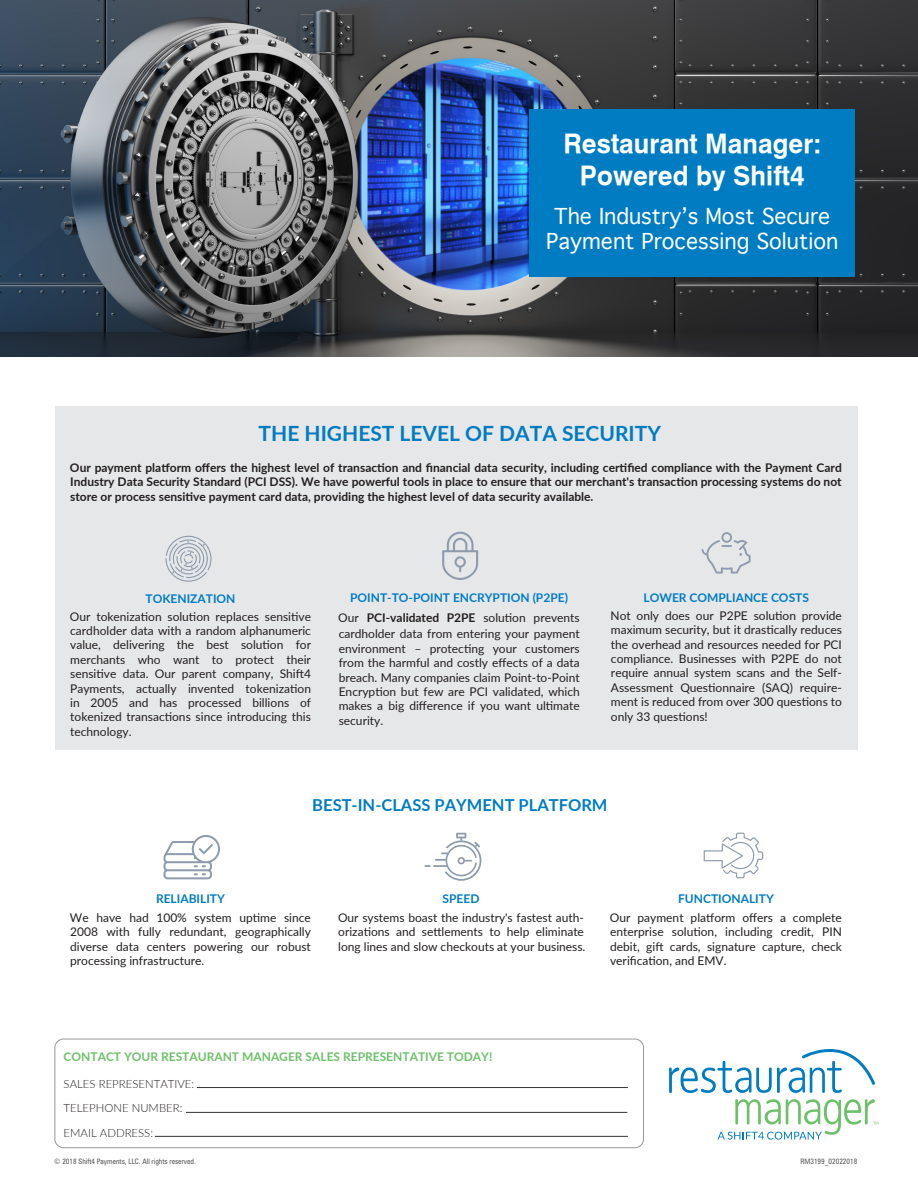
<style>
.page{position:relative;width:918px;height:1188px;background:#fff}
.page>*{position:absolute;margin:0;border:0;box-sizing:border-box;transform-origin:0 0}
.t1{font:700 27px/32.4px "Geneva";color:#fff;text-align:center}
.t2{font:21px/25.2px "Geneva";color:#fff;text-align:center}
.t3{font:700 21px "Lato";color:#007cc3}
.t4{font:700 16.5px "Lato";color:#007cc3}
.t5{font:12px/14.4px "Lato";color:#231f20;text-align:justify}
.t6{font:700 12px/14.4px "Lato";color:#231f20;text-align:justify}
.t7{font:700 12px/19.5px "Lato";color:#007cc3;text-align:center}
.t8{font:700 12px "Lato";color:#6dc069}
.t9{font:300 11.4px/24.2px "Lato";color:#231f20}
.t10{font:condensed 7.5px "Zurich BT";color:#58595b}
.s1{font-weight:400;color:#231f20}
.s2{color:#231f20}
</style>
<div class="page">
<img style="left:0;top:0;width:918px;height:357px">
<img style="left:355px;top:58px;width:233px;height:233px">
<hr style="left:197px;top:1087px;width:431px;height:1px;background:#373435">
<hr style="left:186px;top:1112px;width:441px;height:1px;background:#373435">
<hr style="left:155px;top:1136px;width:473px;height:1px;background:#373435">
<div style="left:55px;top:1039px;width:589px;height:109px;border:1px solid #96989a;border-radius:9px"></div>
<svg style="left:669px;top:1049px;width:206px;height:44px"></svg>
<svg style="left:718px;top:1099px;width:160px;height:41px"></svg>
<div style="left:529px;top:109px;width:326px;height:168px;background:#007cc3"></div>
<div style="left:55px;top:407px;width:803px;height:343px;background:#e6e7e8"></div>
<svg style="left:164px;top:835px;width:56px;height:44px"></svg>
<svg style="left:704px;top:832px;width:59px;height:46px"></svg>
<svg style="left:425px;top:833px;width:56px;height:48px"></svg>
<svg style="left:166px;top:536px;width:46px;height:46px"></svg>
<svg style="left:442px;top:532px;width:36px;height:48px"></svg>
<svg style="left:702px;top:532px;width:49px;height:42px"></svg>
<h1 class="t1" style="left:563px;top:127px;width:260px">Restaurant Manager:<br>Powered by Shift4</h1>
<h2 class="t2" style="left:546px;top:204px;width:294px">The Industry’s Most Secure<br>Payment Processing Solution</h2>
<h2 class="t3" style="left:259px;top:418px;width:404px">THE HIGHEST LEVEL OF DATA SECURITY</h2>
<p class="t6" style="left:70px;top:460px;width:773px">Our payment platform offers the highest level of transaction and financial data security, including certified compliance with the Payment Card Industry Data Security Standard (PCI DSS). We have powerful tools in place to ensure that our merchant's transaction processing systems do not store or process sensitive payment card data, providing the highest level of data security available.</p>
<p class="t7" style="left:145px;top:589px;width:92px">TOKENIZATION</p>
<p class="t5" style="left:70px;top:609px;width:243px">Our tokenization solution replaces sensitive cardholder data with a random alphanumeric value, delivering the best solution for merchants who want to protect their sensitive data. Our parent company, Shift4<br>Payments, actually invented tokenization in 2005 and has processed billions of tokenized transactions since introducing this technology.</p>
<p class="t7" style="left:338px;top:588px;width:243px">POINT-TO-POINT ENCRYPTION (P2PE)<br><span class="s1">Our</span> <span class="s2">PCI-validated P2PE</span> <span class="s1">solution prevents</span></p>
<p class="t5" style="left:339px;top:626px;width:243px">cardholder data from entering your payment environment – protecting your customers from the harmful and costly effects of a data breach. Many companies claim Point-to-Point Encryption but few are PCI validated, which makes a big difference if you want ultimate security.</p>
<p class="t7" style="left:643px;top:588px;width:167px">LOWER COMPLIANCE COSTS</p>
<p class="t5" style="left:611px;top:608px;width:233px">Not only does our P2PE solution provide maximum security, but it drastically reduces the overhead and resources needed for PCI compliance. Businesses with P2PE do not require annual system scans and the Self-Assessment Questionnaire (SAQ) require&shy;ment is reduced from over 300 questions to only 33 questions!</p>
<h3 class="t4" style="left:312px;top:792px;width:297px">BEST-IN-CLASS PAYMENT PLATFORM</h3>
<p class="t7" style="left:156px;top:888px;width:70px">RELIABILITY</p>
<p class="t5" style="left:70px;top:910px;width:242px">We have had 100% system uptime since 2008 with fully redundant, geographically diverse data centers powering our robust processing infrastructure.</p>
<p class="t7" style="left:443px;top:888px;width:38px">SPEED</p>
<p class="t5" style="left:338px;top:910px;width:249px;text-align:left">Our systems boast the industry's fastest auth&shy;orizations and settlements to help eliminate long lines and slow checkouts at your business.</p>
<p class="t7" style="left:678px;top:888px;width:97px">FUNCTIONALITY</p>
<p class="t5" style="left:610px;top:910px;width:233px">Our payment platform offers a complete enterprise solution, including credit, PIN debit, gift cards, signature capture, check verification, and EMV.</p>
<p class="t8" style="left:64px;top:1048px;width:430px">CONTACT YOUR RESTAURANT MANAGER SALES REPRESENTATIVE TODAY!</p>
<p class="t9" style="left:64px;top:1072px;width:132px">SALES REPRESENTATIVE:<br>TELEPHONE NUMBER:<br>EMAIL ADDRESS:</p>
<p class="t10" style="left:54px;top:1157px;width:143px">© 2018 Shift4 Payments, LLC. All rights reserved.</p>
<p class="t10" style="left:800px;top:1157px;width:58px">RM3199_02022018</p>
</div>
